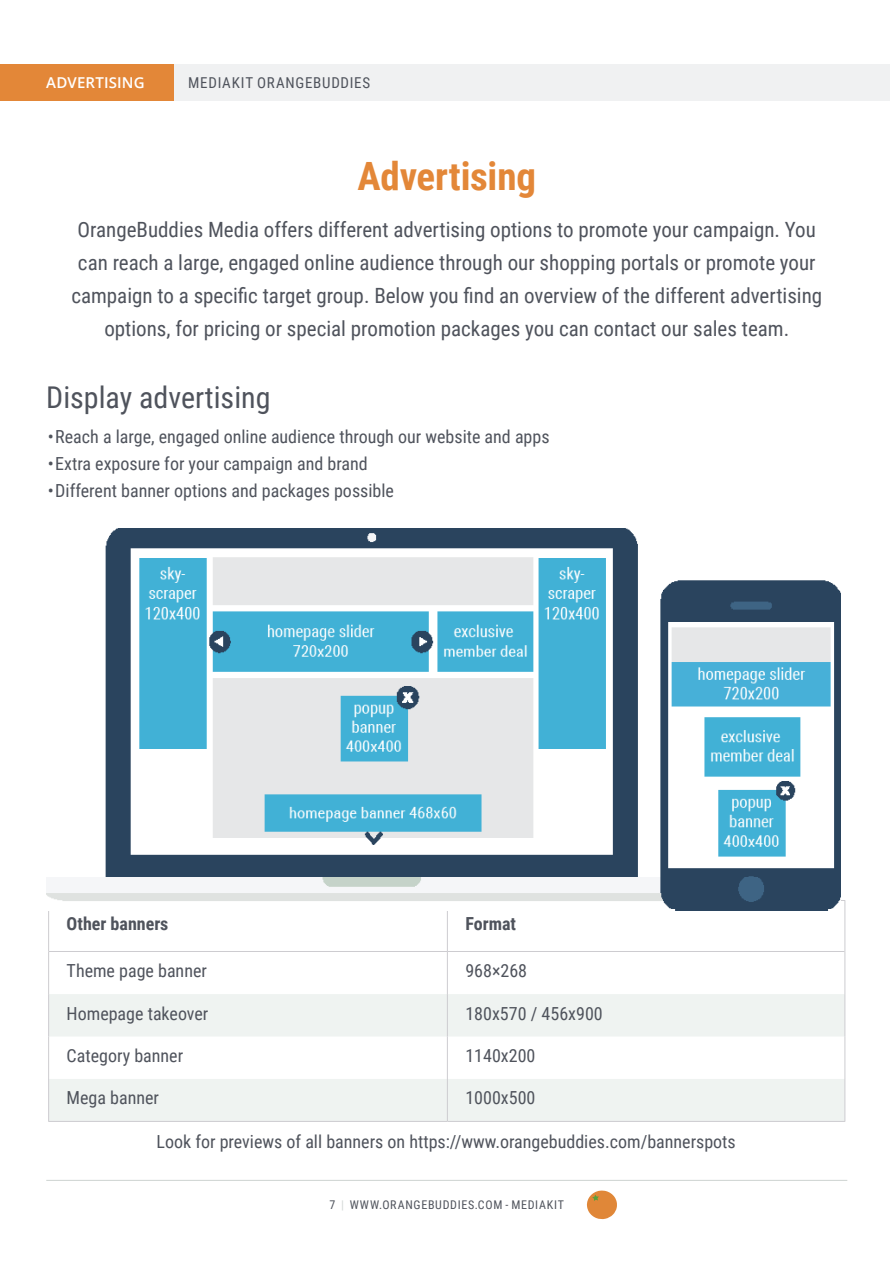
<style>
.page{position:relative;width:893px;height:1263px;background:#fff}
.page>*{position:absolute;margin:0;border:0;box-sizing:border-box;transform-origin:0 0}
.Leading_Title{font:700 39px "Roboto Condensed";letter-spacing:-.005em;color:#e38738}
.SubSubTitle{font:30px "Roboto Condensed";color:#4f535c}
.Leading_Text{font:21px "Roboto Condensed";color:#4f535c}
.Text_Regular_-_S{font:18px "Roboto Condensed";color:#4f535c}
.Table_-_bold_text{font:18px "Roboto Condensed";color:#4f535c}
.Table_-_normal_text{font:18px "Roboto Condensed";color:#4f535c}
.Table_-_bold_text-2{font:700 18px "Roboto Condensed";color:#4f535c}
.t1{font:15px "Roboto Condensed";letter-spacing:.05em;color:#4f535c}
.C__Header{font:600 15px "Open Sans";letter-spacing:.01em;color:#fff}
.t2{font:12px "Roboto Condensed";letter-spacing:.06em;color:#4f535c}
.s1{color:#d3d8d6}
</style>
<div class="page">
<hr style="left:46px;top:1180px;width:801px;height:1px;background:#d3d8d6">
<div style="left:134px;top:64px;width:756px;height:36px;background:#f0f1f2"></div>
<div style="left:0;top:64px;width:173px;height:36px;background:#e38738"></div>
<svg style="left:587px;top:1190px;width:30px;height:29px"></svg>
<svg style="left:49px;top:994px;width:795px;height:127px;fill:#eff3f1"></svg>
<hr style="left:49px;top:951px;width:398px;height:1px;background:#cdccd0">
<hr style="left:48px;top:901px;width:1px;height:50px;background:#cdccd0">
<hr style="left:447px;top:900px;width:398px;height:1px;background:#cdccd0">
<hr style="left:447px;top:951px;width:397px;height:1px;background:#cdccd0">
<hr style="left:447px;top:952px;width:1px;height:42px;background:#cdccd0">
<hr style="left:447px;top:994px;width:1px;height:42px;background:#cdccd0">
<hr style="left:447px;top:1036px;width:1px;height:43px;background:#cdccd0">
<hr style="left:447px;top:1079px;width:1px;height:42px;background:#cdccd0">
<hr style="left:447px;top:901px;width:1px;height:50px;background:#cdccd0">
<hr style="left:844px;top:951px;width:1px;height:43px;background:#cdccd0">
<hr style="left:844px;top:994px;width:1px;height:42px;background:#cdccd0">
<hr style="left:844px;top:1036px;width:1px;height:43px;background:#cdccd0">
<hr style="left:844px;top:1079px;width:1px;height:42px;background:#cdccd0">
<hr style="left:844px;top:901px;width:1px;height:50px;background:#cdccd0">
<hr style="left:48px;top:1121px;width:399px;height:1px;background:#cdccd0">
<hr style="left:447px;top:1121px;width:398px;height:1px;background:#cdccd0">
<hr style="left:48px;top:951px;width:1px;height:43px;background:#cdccd0">
<hr style="left:48px;top:994px;width:1px;height:42px;background:#cdccd0">
<hr style="left:48px;top:1036px;width:1px;height:43px;background:#cdccd0">
<hr style="left:48px;top:1079px;width:1px;height:42px;background:#cdccd0">
<img style="left:47px;top:528px;width:794px;height:382px">
<p class="C__Header" style="left:46px;top:72px;width:100px">ADVERTISING</p>
<p class="t1" style="left:188px;top:72px;width:183px">MEDIAKIT ORANGEBUDDIES</p>
<p class="Leading_Title" style="left:357px;top:149px;width:180px">Advertising</p>
<p class="Leading_Text" style="left:78px;top:215px;width:740px">OrangeBuddies Media offers different advertising options to promote your campaign. You</p>
<p class="Leading_Text" style="left:78px;top:248px;width:739px">can reach a large, engaged online audience through our shopping portals or promote your</p>
<p class="Leading_Text" style="left:71px;top:281px;width:752px">campaign to a specific target group. Below you find an overview of the different advertising</p>
<p class="Leading_Text" style="left:104px;top:314px;width:686px">options, for pricing or special promotion packages you can contact our sales team.</p>
<p class="SubSubTitle" style="left:46px;top:377px;width:226px">Display advertising</p>
<p class="Text_Regular_-_S" style="left:48px;top:424px;width:503px">•Reach a large, engaged online audience through our website and apps</p>
<p class="Text_Regular_-_S" style="left:48px;top:451px;width:322px">•Extra exposure for your campaign and brand</p>
<p class="Text_Regular_-_S" style="left:48px;top:478px;width:348px">•Different banner options and packages possible</p>
<p class="Table_-_bold_text-2" style="left:67px;top:911px;width:103px">Other banners</p>
<p class="Table_-_bold_text-2" style="left:465px;top:911px;width:52px">Format</p>
<p class="Table_-_bold_text" style="left:67px;top:958px;width:142px">Theme page banner</p>
<p class="Table_-_normal_text" style="left:465px;top:958px;width:63px">968×268</p>
<p class="Table_-_bold_text" style="left:67px;top:1000px;width:143px">Homepage takeover</p>
<p class="Table_-_normal_text" style="left:465px;top:1000px;width:139px">180x570 / 456x900</p>
<p class="Table_-_bold_text" style="left:67px;top:1043px;width:118px">Category banner</p>
<p class="Table_-_normal_text" style="left:465px;top:1043px;width:72px">1140x200</p>
<p class="Table_-_bold_text" style="left:67px;top:1085px;width:94px">Mega banner</p>
<p class="Table_-_normal_text" style="left:465px;top:1085px;width:72px">1000x500</p>
<p class="Text_Regular_-_S" style="left:157px;top:1129px;width:581px">Look for previews of all banners on https://www.orangebuddies.com/bannerspots</p>
<p class="t2" style="left:329px;top:1197px;width:236px">7 <span class="s1">|</span> WWW.ORANGEBUDDIES.COM - MEDIAKIT</p>
</div>
